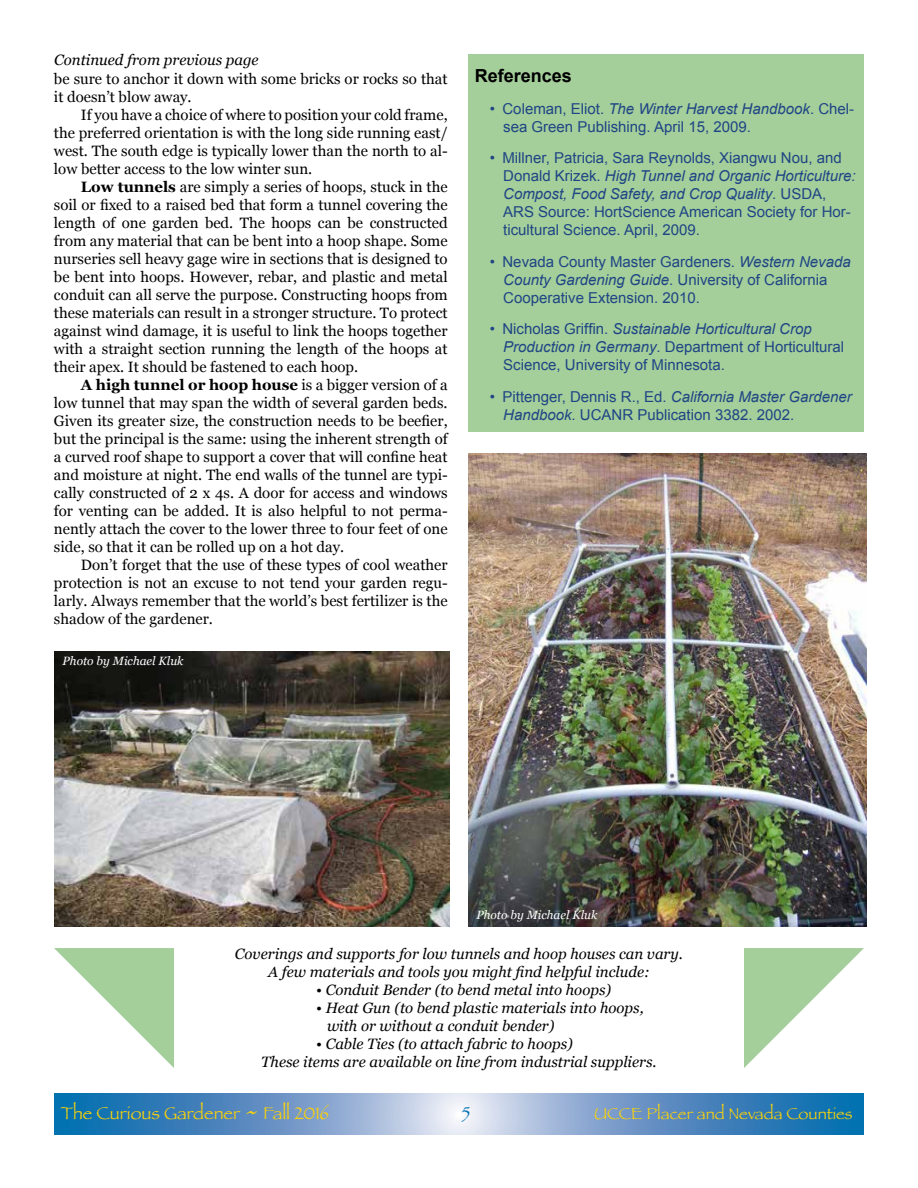
<style>
.page{position:relative;width:918px;height:1188px;background:#fff}
.page>*{position:absolute;margin:0;border:0;box-sizing:border-box;transform-origin:0 0}
.t1{font:18px "Papyrus";color:#f9d10a}
.t2{font:700 18px "Arial";color:#000}
.t3{font:18px "Papyrus";color:#0272b1}
.t4{font:16.5px "Papyrus";color:#f9d10a}
.t5{font:15px/18px "Georgia";color:#000;text-align:justify}
.t6{font:15px/18px "Arial";color:#1f4585}
.t7{font:italic 15px/18px "Georgia";color:#000}
.t8{font:italic 12px "Georgia";color:#fff}
.s1{font-weight:700}
.s2{font-style:italic}
.s3{font-size:27px}
</style>
<div class="page">
<svg style="left:54px;top:1094px;width:810px;height:41px;background:#6899c8"></svg>
<div style="left:468px;top:54px;width:396px;height:378px;background:#a4ce9a"></div>
<img style="left:468px;top:453px;width:398px;height:474px">
<img style="left:54px;top:652px;width:396px;height:275px">
<svg style="left:744px;top:948px;width:120px;height:120px"></svg>
<svg style="left:54px;top:948px;width:120px;height:120px"></svg>
<p class="t7" style="left:54px;top:51px;width:206px">Continued from previous page</p>
<p class="t5" style="left:54px;top:69px;width:395px">be sure to anchor it down with some bricks or rocks so that it doesn’t blow away.</p>
<p class="t5" style="left:54px;top:105px;width:395px;text-indent:27px">If you have a choice of where to position your cold frame, the preferred orientation is with the long side running east/ west. The south edge is typically lower than the north to al&shy;low better access to the low winter sun.</p>
<p class="t5" style="left:54px;top:177px;width:395px;text-indent:27px"><span class="s1">Low tunnels</span> are simply a series of hoops, stuck in the soil or fixed to a raised bed that form a tunnel covering the length of one garden bed. The hoops can be constructed from any material that can be bent into a hoop shape. Some nurseries sell heavy gage wire in sections that is designed to be bent into hoops. However, rebar, and plastic and metal conduit can all serve the purpose. Constructing hoops from these materials can result in a stronger structure. To protect against wind damage, it is useful to link the hoops together with a straight section running the length of the hoops at their apex. It should be fastened to each hoop.</p>
<p class="t5" style="left:54px;top:375px;width:395px;text-indent:27px"><span class="s1">A high tunnel or hoop house</span> is a bigger version of a low tunnel that may span the width of several garden beds.<br>Given its greater size, the construction needs to be beefier, but the principal is the same: using the inherent strength of a curved roof shape to support a cover that will confine heat and moisture at night. The end walls of the tunnel are typi&shy;cally constructed of 2 x 4s. A door for access and windows for venting can be added. It is also helpful to not perma&shy;nently attach the cover to the lower three to four feet of one side, so that it can be rolled up on a hot day.</p>
<p class="t5" style="left:54px;top:555px;width:395px;text-indent:27px">Don’t forget that the use of these types of cool weather protection is not an excuse to not tend your garden regu&shy;larly. Always remember that the world’s best fertilizer is the shadow of the gardener.</p>
<p class="t8" style="left:63px;top:652px;width:123px">Photo by Michael Kluk</p>
<p class="t2" style="left:475px;top:64px;width:99px">References</p>
<p class="t6" style="left:503px;top:100px;width:352px;text-indent:-14px">• Coleman, Eliot. <span class="s2">The Winter Harvest Handbook</span>. Chel&shy;sea Green Publishing. April 15, 2009.</p>
<p class="t6" style="left:503px;top:149px;width:354px;text-indent:-14px">• Millner, Patricia, Sara Reynolds, Xiangwu Nou, and Donald Krizek. <span class="s2">High Tunnel and Organic Horticulture:<br>Compost, Food Safety, and Crop Quality</span>. USDA, ARS Source: HortScience American Society for Hor&shy;ticultural Science. April, 2009.</p>
<p class="t6" style="left:503px;top:253px;width:349px;text-indent:-14px">• Nevada County Master Gardeners. <span class="s2">Western Nevada<br>County Gardening Guide</span>. University of California<br>Cooperative Extension. 2010.</p>
<p class="t6" style="left:503px;top:320px;width:342px;text-indent:-14px">• Nicholas Griffin. <span class="s2">Sustainable Horticultural Crop<br>Production in Germany</span>. Department of Horticultural<br>Science, University of Minnesota.</p>
<p class="t6" style="left:503px;top:388px;width:350px;text-indent:-14px">• Pittenger, Dennis R., Ed. <span class="s2">California Master Gardener<br>Handbook</span>. UCANR Publication 3382. 2002.</p>
<p class="t8" style="left:476px;top:906px;width:123px">Photo by Michael Kluk</p>
<p class="t7" style="left:235px;top:945px;width:450px;text-align:center">Coverings and supports for low tunnels and hoop houses can vary.<br>A few materials and tools you might find helpful include:</p>
<p class="t7" style="left:316px;top:981px;width:296px">• Conduit Bender (to bend metal into hoops)</p>
<p class="t7" style="left:327px;top:999px;width:318px;text-indent:-11px">• Heat Gun (to bend plastic materials into hoops, with or without a conduit bender)</p>
<p class="t7" style="left:261px;top:1035px;width:397px;text-indent:55px">• Cable Ties (to attach fabric to hoops)<br>These items are available on line from industrial suppliers.</p>
<p class="t1" style="left:61px;top:1102px;width:270px">The Curious Gardener <span class="s3">~</span> Fall 2016</p>
<p class="t3" style="left:461px;top:1102px;width:10px">5</p>
<p class="t4" style="left:594px;top:1103px;width:260px">UCCE Placer and Nevada Counties</p>
</div>
